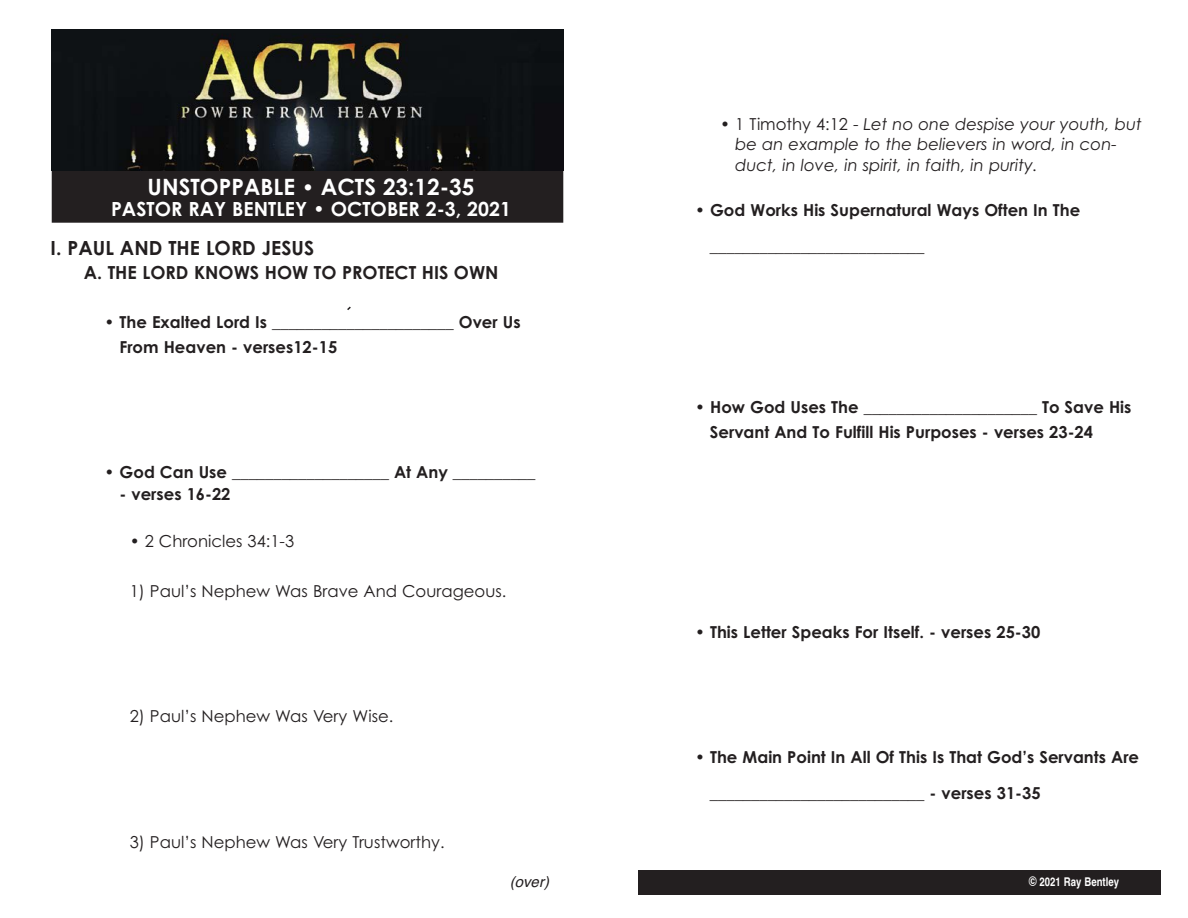
<style>
.page{position:relative;width:1188px;height:918px;background:#fff}
.page>*{position:absolute;margin:0;border:0;box-sizing:border-box;transform-origin:0 0}
.t1{font:700 22.5px "Century Gothic";color:#fff}
.t2{font:700 19.5px "Century Gothic";color:#fff}
.t3{font:700 19.5px "Century Gothic";color:#231f20}
.t4{font:700 18px "Century Gothic";color:#231f20}
.t5{font:700 16.5px/25px "Century Gothic";color:#231f20}
.t6{font:italic 16.5px/20.5px "Century Gothic";color:#231f20}
.t7{font:16.5px "Century Gothic";color:#231f20}
.t8{font:italic 15px "Helvetica";color:#231f20}
.t9{font:700 12px "Helvetica";color:#fff;scale:.8 1}
.s1{font-size:21px}
.s2{font-style:normal}
.s3{font-size:13.5px}
</style>
<div class="page">
<div style="left:52px;top:155px;width:511px;height:68px;background:#231f20"></div>
<div style="left:638px;top:870px;width:523px;height:25px;background:#231f20"></div>
<img style="left:52px;top:30px;width:512px;height:141px">
<h1 class="t1" style="left:148px;top:174px;width:328px">UNSTOPPABLE <span class="s1">•</span> ACTS 23:12-35</h1>
<p class="t2" style="left:111px;top:198px;width:401px">PASTOR RAY BENTLEY • OCTOBER 2-3, 2021</p>
<p class="t3" style="left:51px;top:236px;width:265px">I. PAUL AND THE LORD JESUS</p>
<p class="t4" style="left:84px;top:262px;width:416px">A. THE LORD KNOWS HOW TO PROTECT HIS OWN</p>
<p class="t5" style="left:119px;top:309px;width:403px;text-indent:-15px">• The Exalted Lord Is ______________________ Over Us<br>From Heaven - verses12-15</p>
<p class="t5" style="left:105px;top:460px;width:432px">• God Can Use ___________________ At Any __________</p>
<p class="t5" style="left:119px;top:482px;width:113px">- verses 16-22</p>
<p class="t7" style="left:130px;top:532px;width:166px">• 2 Chronicles 34:1-3</p>
<p class="t7" style="left:130px;top:582px;width:378px">1) Paul’s Nephew Was Brave And Courageous.</p>
<p class="t7" style="left:130px;top:707px;width:265px">2) Paul’s Nephew Was Very Wise.</p>
<p class="t7" style="left:130px;top:832px;width:316px">3) Paul’s Nephew Was Very Trustworthy.</p>
<p class="t8" style="left:510px;top:873px;width:41px">(over)</p>
<p class="t6" style="left:735px;top:114px;width:408px;text-indent:-15px"><span class="s2">• 1 Timothy 4:12 -</span> Let no one despise your youth, but be an example to the believers in word, in con&shy;duct, in love, in spirit, in faith, in purity.</p>
<p class="t5" style="left:710px;top:193px;width:372px;line-height:35.5px;text-indent:-15px">• God Works His Supernatural Ways Often In The __________________________</p>
<p class="t5" style="left:710px;top:395px;width:423px;text-indent:-15px">• How God Uses The _____________________ To Save His<br>Servant And To Fulfill His Purposes - verses 23-24</p>
<p class="t5" style="left:695px;top:620px;width:347px">• This Letter Speaks For Itself. - verses 25-30</p>
<p class="t5" style="left:710px;top:740px;width:431px;line-height:35.5px;text-indent:-15px">• The Main Point In All Of This Is That God’s Servants Are __________________________ - verses 31-35</p>
<p class="t9" style="left:1029px;top:875px;width:114px"><span class="s3">©</span> 2021 Ray Bentley</p>
</div>
